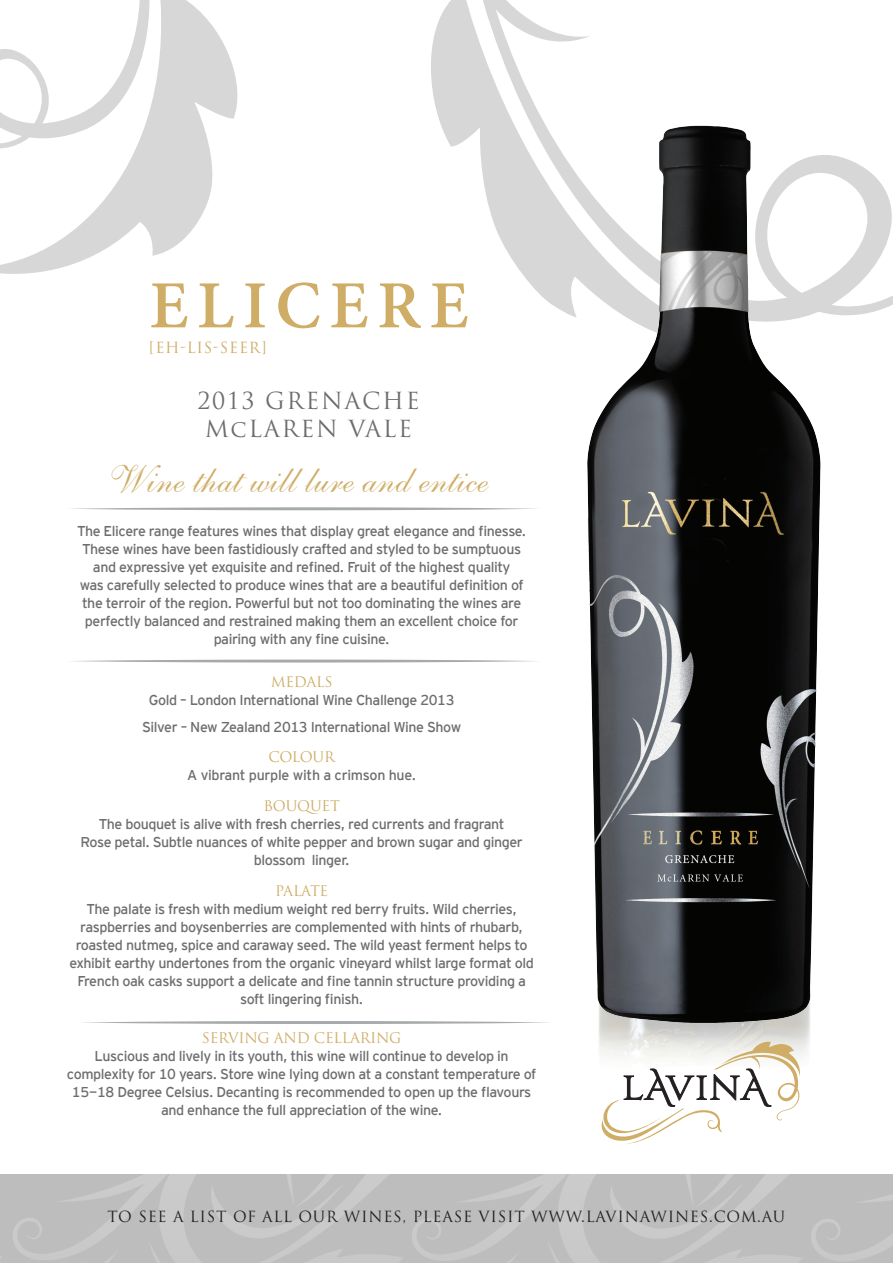
<style>
.page{position:relative;width:893px;height:1263px;background:#fff}
.page>*{position:absolute;margin:0;border:0;box-sizing:border-box;transform-origin:0 0}
.t1{font:600 67.5px "Minion Pro";letter-spacing:.13em;color:#cfad66}
.t2{font:39px "Shelley Allegro Script";letter-spacing:.01em;color:#cfad66}
.t3{font:22.95px/28.8px "Trajan Pro";letter-spacing:.07em;color:#6c6d70;text-align:center}
.t4{font:15px "Trajan Pro";letter-spacing:.05em;color:#231f20}
.t5{font:15px "Trajan Pro";letter-spacing:.05em;color:#cfad66}
.t6{font:14.25px/18px "Interstate Mono";letter-spacing:-.03em;color:#6c6d70;text-align:center}
.t7{font:14.25px "Trajan Pro";letter-spacing:-.02em;color:#cfad66}
</style>
<div class="page">
<svg style="left:0;top:0;width:238px;height:274px"></svg>
<svg style="left:431px;top:3px;width:18px;height:140px;fill:#d7d7d7"></svg>
<svg style="left:844px;top:158px;width:49px;height:158px"></svg>
<svg style="left:449px;top:0;width:140px;height:308px"></svg>
<svg style="left:71px;top:659px;width:466px;height:3px"></svg>
<svg style="left:71px;top:507px;width:466px;height:3px"></svg>
<img style="left:0;top:1174px;width:893px;height:89px">
<img style="left:558px;top:93px;width:286px;height:963px">
<svg style="left:597px;top:1040px;width:205px;height:104px"></svg>
<svg style="left:83px;top:1021px;width:466px;height:3px"></svg>
<h1 class="t1" style="left:150px;top:259px;width:320px">ELICERE</h1>
<p class="t5" style="left:149px;top:338px;width:119px">[EH-LI S-S EER]</p>
<h3 class="t3" style="left:197px;top:386px;width:224px">2013 GRENACHE<br>MCLAREN VALE</h3>
<h2 class="t2" style="left:102px;top:456px;width:381px">Wine that will lure and entice</h2>
<p class="t6" style="left:77px;top:521px;width:451px">The Elicere range features wines that display great elegance and finesse.<br>These wines have been fastidiously crafted and styled to be sumptuous and expressive yet exquisite and refined. Fruit of the highest quality<br>was carefully selected to produce wines that are a beautiful definition of the terroir of the region. Powerful but not too dominating the wines are perfectly balanced and restrained making them an excellent choice for pairing with any fine cuisine.</p>
<p class="t7" style="left:271px;top:673px;width:61px">MEDALS</p>
<p class="t6" style="left:142px;top:687px;width:321px;line-height:26.5px">Gold – London International Wine Challenge 2013<br>Silver – New Zealand 2013 International Wine Show</p>
<p class="t7" style="left:269px;top:748px;width:68px">COLOUR</p>
<p class="t6" style="left:187px;top:766px;width:230px">A vibrant purple with a crimson hue.</p>
<p class="t7" style="left:263px;top:797px;width:77px">BOUQUET</p>
<p class="t6" style="left:81px;top:815px;width:444px">The bouquet is alive with fresh cherries, red currents and fragrant<br>Rose petal. Subtle nuances of white pepper and brown sugar and ginger blossom linger.</p>
<p class="t7" style="left:275px;top:882px;width:55px">PALATE</p>
<p class="t6" style="left:69px;top:900px;width:466px">The palate is fresh with medium weight red berry fruits. Wild cherries, raspberries and boysenberries are complemented with hints of rhubarb, roasted nutmeg, spice and caraway seed. The wild yeast ferment helps to exhibit earthy undertones from the organic vineyard whilst large format old French oak casks support a delicate and fine tannin structure providing a soft lingering finish.</p>
<p class="t7" style="left:202px;top:1029px;width:199px">SERVING AND CELLARING</p>
<p class="t6" style="left:67px;top:1047px;width:471px">Luscious and lively in its youth, this wine will continue to develop in complexity for 10 years. Store wine lying down at a constant temperature of 15-18 Degree Celsius. Decanting is recommended to open up the flavours and enhance the full appreciation of the wine.</p>
<p class="t4" style="left:108px;top:1207px;width:166px">TO SEE A LIST OF ALL</p>
<p class="t4" style="left:298px;top:1207px;width:136px">OUR WINE S, PLEA</p>
<p class="t4" style="left:454px;top:1207px;width:144px">SE VISIT WWW.LAV</p>
<p class="t4" style="left:617px;top:1207px;width:169px">INAWINE S.COM.AU</p>
</div>
